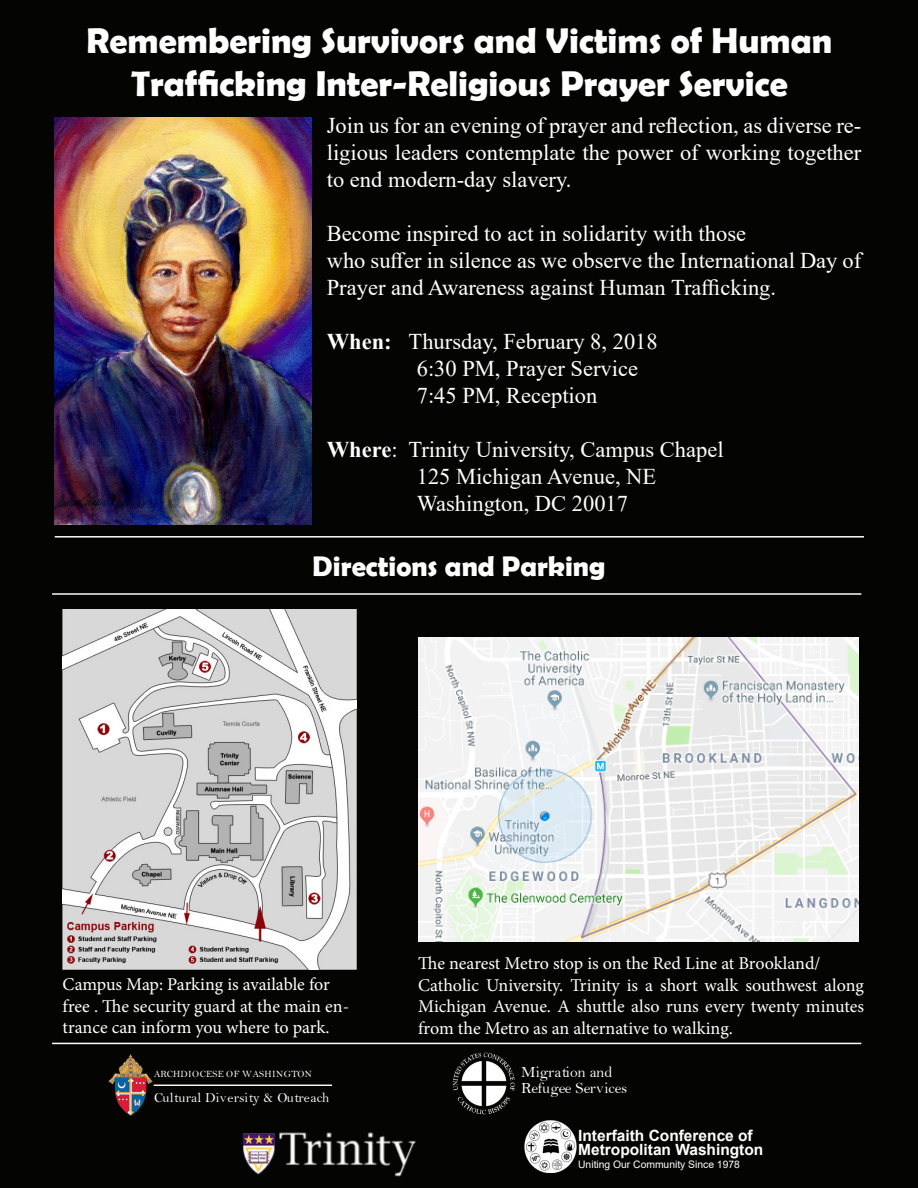
<style>
.page{position:relative;width:918px;height:1188px;background:#040503}
.page>*{position:absolute;margin:0;border:0;box-sizing:border-box;transform-origin:0 0}
.t1{font:700 36px "Berlin Sans FB Demi";color:#fff}
.t2{font:700 28.5px "Berlin Sans FB Demi";color:#fff}
.t3{font:22.5px/27px "Times New Roman";color:#fff;text-align:justify}
.t4{font:18px/21.6px "Minion Pro";letter-spacing:-.005em;color:#fff}
.t5{font:15.6px/16.6px "Bell";letter-spacing:-.01em;color:#fff}
.t6{font:700 15.45px "Arial";color:#fff}
.t7{font:13.8px "Bell";letter-spacing:.015em;color:#fff}
.t8{font:10.35px "Arial";color:#fff}
.t9{font:9.6px "Bell";letter-spacing:.02em;color:#fff}
.s1{font-weight:700}
</style>
<div class="page">
<img style="left:451px;top:1051px;width:65px;height:64px">
<img style="left:108px;top:1054px;width:45px;height:62px">
<hr style="left:154px;top:1085px;width:178px;height:1px;background:#fff">
<img style="left:238px;top:1127px;width:39px;height:53px">
<img style="left:277px;top:1127px;width:141px;height:53px">
<img style="left:524px;top:1120px;width:54px;height:53px">
<img style="left:55px;top:118px;width:256px;height:406px">
<img style="left:63px;top:609px;width:294px;height:360px">
<img style="left:418px;top:637px;width:440px;height:304px">
<hr style="left:52px;top:593px;width:809px;height:2px;background:#fbfdfe">
<hr style="left:55px;top:536px;width:809px;height:2px;background:#fbfdfe">
<hr style="left:52px;top:1043px;width:809px;height:1px;background:#fbfdfe">
<p class="t1" style="left:86px;top:19px;width:747px">Remembering Survivors and Victims of Human</p>
<p class="t1" style="left:131px;top:63px;width:658px">Trafficking Inter-Religious Prayer Service</p>
<p class="t3" style="left:327px;top:112px;width:536px">Join us for an evening of prayer and reflection, as diverse re&shy;ligious leaders contemplate the power of working together to end modern-day slavery.</p>
<p class="t3" style="left:327px;top:220px;width:421px">Become inspired to act in solidarity with those</p>
<p class="t3" style="left:327px;top:247px;width:536px">who suffer in silence as we observe the International Day of<br>Prayer and Awareness against Human Trafficking.</p>
<p class="t3" style="left:327px;top:328px;width:332px"><span class="s1">When:</span> Thursday, February 8, 2018</p>
<p class="t3" style="left:417px;top:355px;width:223px">6:30 PM, Prayer Service</p>
<p class="t3" style="left:417px;top:382px;width:182px">7:45 PM, Reception</p>
<p class="t3" style="left:327px;top:436px;width:398px"><span class="s1">Where</span>: Trinity University, Campus Chapel</p>
<p class="t3" style="left:417px;top:463px;width:241px">125 Michigan Avenue, NE</p>
<p class="t3" style="left:417px;top:490px;width:213px">Washington, DC 20017</p>
<p class="t2" style="left:313px;top:549px;width:294px">Directions and Parking</p>
<p class="t4" style="left:63px;top:974px;width:288px">Campus Map: Parking is available for free . The security guard at the main en&shy;trance can inform you where to park.</p>
<p class="t9" style="left:154px;top:1069px;width:160px">ARCHDIOCESE OF WASHINGTON</p>
<p class="t7" style="left:154px;top:1089px;width:177px">Cultural Diversity &amp; Outreach</p>
<p class="t4" style="left:418px;top:953px;width:404px">The nearest Metro stop is on the Red Line at Brookland/</p>
<p class="t4" style="left:418px;top:974px;width:447px;text-align:justify">Catholic University. Trinity is a short walk southwest along Michigan Avenue. A shuttle also runs every twenty minutes from the Metro as an alternative to walking.</p>
<p class="t5" style="left:521px;top:1063px;width:108px">Migration and<br>Refugee Services</p>
<p class="t6" style="left:578px;top:1124px;width:176px">Interfaith Conference of</p>
<p class="t6" style="left:578px;top:1139px;width:187px">Metropolitan Washington</p>
<p class="t8" style="left:578px;top:1157px;width:163px">Uniting Our Community Since 1978</p>
</div>
